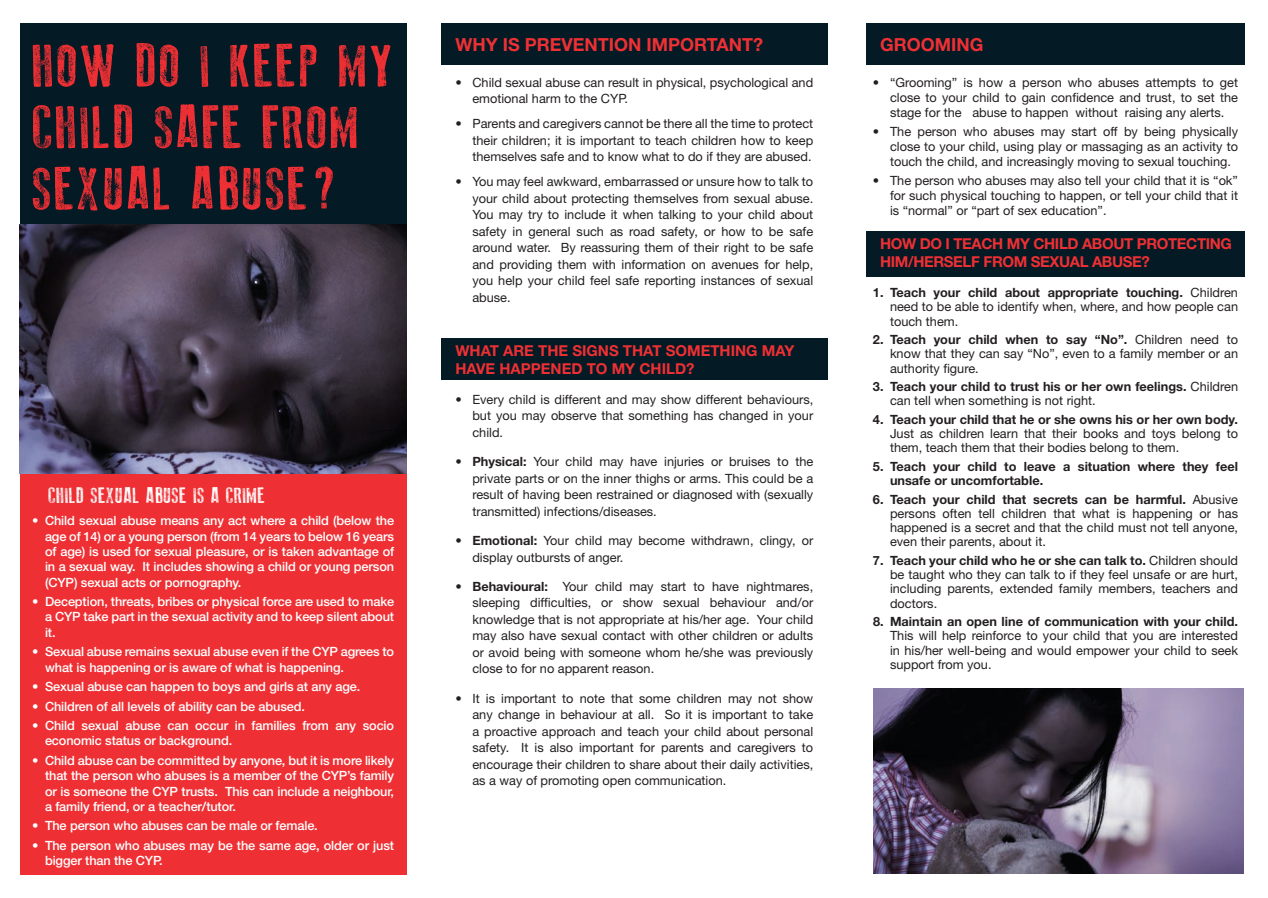
<style>
.page{position:relative;width:1268px;height:898px;background:#fff}
.page>*{position:absolute;margin:0;border:0;box-sizing:border-box;transform-origin:0 0}
.t1{font:60px/61.5px "Old Press";letter-spacing:.04em;color:#ee3034}
.t2{font:21.75px "Old Press";letter-spacing:.025em;color:#fff}
.t3{font:700 18px "Helvetica Neue";color:#ee3034}
.t4{font:700 15px/18px "Helvetica Neue";letter-spacing:-.025em;color:#ee3034}
.t5{font:700 15px/18px "Helvetica Neue";color:#ee3034}
.t6{font:12.75px/16.5px "Helvetica Neue";color:#231f20;text-align:justify}
.t7{font:500 12.75px/15.3px "Helvetica Neue";letter-spacing:-.01em;color:#fff;text-align:justify}
.t8{font:700 12.75px/14.2px "Helvetica Neue";color:#231f20}
.s1{font-weight:400}
.s2{font-weight:700}
</style>
<div class="page">
<div style="left:20px;top:466px;width:386px;height:408px;background:#ee3034"></div>
<div style="left:20px;top:24px;width:386px;height:207px;background:#041a25"></div>
<img style="left:20px;top:225px;width:386px;height:248px">
<div style="left:441px;top:24px;width:387px;height:41px;background:#041a25"></div>
<div style="left:866px;top:24px;width:378px;height:41px;background:#041a25"></div>
<div style="left:441px;top:338px;width:387px;height:42px;background:#041a25"></div>
<div style="left:866px;top:231px;width:378px;height:45px;background:#041a25"></div>
<img style="left:873px;top:688px;width:371px;height:186px">
<h1 class="t1" style="left:33px;top:35px;width:362px">HOW DO I KEEP MY<br>CHILD SAFE FROM<br>SEXUAL ABUSE?</h1>
<h2 class="t2" style="left:48px;top:483px;width:218px">CHILD SEXUAL ABUSE IS A CRIME</h2>
<p class="t7" style="left:45px;top:513px;width:351px;text-indent:-13px"><span class="s1">•</span> Child sexual abuse means any act where a child (below the age of 14) or a young person (from 14 years to below 16 years of age) is used for sexual pleasure, or is taken advantage of in a sexual way. It includes showing a child or young person (CYP) sexual acts or pornography.</p>
<p class="t7" style="left:45px;top:594px;width:351px;text-indent:-13px"><span class="s1">•</span> Deception, threats, bribes or physical force are used to make a CYP take part in the sexual activity and to keep silent about it.</p>
<p class="t7" style="left:45px;top:644px;width:351px;text-indent:-13px"><span class="s1">•</span> Sexual abuse remains sexual abuse even if the CYP agrees to what is happening or is aware of what is happening.</p>
<p class="t7" style="left:32px;top:679px;width:330px"><span class="s1">•</span> Sexual abuse can happen to boys and girls at any age.</p>
<p class="t7" style="left:32px;top:698px;width:274px"><span class="s1">•</span> Children of all levels of ability can be abused.</p>
<p class="t7" style="left:45px;top:718px;width:351px;text-indent:-13px"><span class="s1">•</span> Child sexual abuse can occur in families from any socio economic status or background.</p>
<p class="t7" style="left:45px;top:753px;width:351px;text-indent:-13px"><span class="s1">•</span> Child abuse can be committed by anyone, but it is more likely that the person who abuses is a member of the CYP’s family or is someone the CYP trusts. This can include a neighbour, a family friend, or a teacher/tutor.</p>
<p class="t7" style="left:32px;top:818px;width:287px"><span class="s1">•</span> The person who abuses can be male or female.</p>
<p class="t7" style="left:45px;top:838px;width:351px;text-indent:-13px"><span class="s1">•</span> The person who abuses may be the same age, older or just bigger than the CYP.</p>
<h3 class="t3" style="left:455px;top:34px;width:309px">WHY IS PREVENTION IMPORTANT?</h3>
<h3 class="t3" style="left:880px;top:34px;width:105px">GROOMING</h3>
<p class="t6" style="left:472px;top:74px;width:342px;text-indent:-17px">• Child sexual abuse can result in physical, psychological and emotional harm to the CYP.</p>
<p class="t6" style="left:472px;top:115px;width:342px;text-indent:-17px">• Parents and caregivers cannot be there all the time to protect their children; it is important to teach children how to keep themselves safe and to know what to do if they are abused.</p>
<p class="t6" style="left:472px;top:173px;width:342px;text-indent:-17px">• You may feel awkward, embarrassed or unsure how to talk to your child about protecting themselves from sexual abuse.<br>You may try to include it when talking to your child about safety in general such as road safety, or how to be safe around water. By reassuring them of their right to be safe and providing them with information on avenues for help, you help your child feel safe reporting instances of sexual abuse.</p>
<p class="t5" style="left:455px;top:341px;width:341px">WHAT ARE THE SIGNS THAT SOMETHING MAY<br>HAVE HAPPENED TO MY CHILD?</p>
<p class="t6" style="left:472px;top:391px;width:342px;text-indent:-17px">• Every child is different and may show different behaviours, but you may observe that something has changed in your child.</p>
<p class="t6" style="left:472px;top:453px;width:342px;text-indent:-17px">• <span class="s2">Physical:</span> Your child may have injuries or bruises to the private parts or on the inner thighs or arms. This could be a result of having been restrained or diagnosed with (sexually transmitted) infections/diseases.</p>
<p class="t6" style="left:472px;top:532px;width:342px;text-indent:-17px">• <span class="s2">Emotional:</span> Your child may become withdrawn, clingy, or display outbursts of anger.</p>
<p class="t6" style="left:472px;top:578px;width:342px;text-indent:-17px">• <span class="s2">Behavioural:</span> Your child may start to have nightmares, sleeping difficulties, or show sexual behaviour and/or knowledge that is not appropriate at his/her age. Your child may also have sexual contact with other children or adults or avoid being with someone whom he/she was previously close to for no apparent reason.</p>
<p class="t6" style="left:472px;top:690px;width:342px;text-indent:-17px">• It is important to note that some children may not show any change in behaviour at all. So it is important to take a proactive approach and teach your child about personal safety. It is also important for parents and caregivers to encourage their children to share about their daily activities, as a way of promoting open communication.</p>
<p class="t6" style="left:890px;top:74px;width:350px;line-height:15px;text-indent:-17px">• “Grooming” is how a person who abuses attempts to get close to your child to gain confidence and trust, to set the stage for the abuse to happen without raising any alerts.</p>
<p class="t6" style="left:890px;top:124px;width:350px;line-height:15px;text-indent:-17px">• The person who abuses may start off by being physically close to your child, using play or massaging as an activity to touch the child, and increasingly moving to sexual touching.</p>
<p class="t6" style="left:890px;top:173px;width:349px;line-height:15px;text-indent:-17px">• The person who abuses may also tell your child that it is “ok” for such physical touching to happen, or tell your child that it is “normal” or “part of sex education”.</p>
<p class="t4" style="left:880px;top:234px;width:353px">HOW DO I TEACH MY CHILD ABOUT PROTECTING<br>HIM/HERSELF FROM SEXUAL ABUSE?</p>
<p class="t6" style="left:890px;top:285px;width:350px;line-height:14.2px;text-indent:-17px"><span class="s2">1. Teach your child about appropriate touching.</span> Children need to be able to identify when, where, and how people can touch them.</p>
<p class="t6" style="left:890px;top:332px;width:350px;line-height:14.2px;text-indent:-17px"><span class="s2">2. Teach your child when to say “No”.</span> Children need to know that they can say “No”, even to a family member or an authority figure.</p>
<p class="t8" style="left:890px;top:379px;width:350px;text-indent:-17px">3. Teach your child to trust his or her own feelings. <span class="s1">Children can tell when something is not right.</span></p>
<p class="t8" style="left:873px;top:412px;width:367px">4. Teach your child that he or she owns his or her own body.</p>
<p class="t6" style="left:890px;top:426px;width:349px;line-height:14.2px">Just as children learn that their books and toys belong to them, teach them that their bodies belong to them.</p>
<p class="t8" style="left:890px;top:459px;width:350px;text-indent:-17px">5. Teach your child to leave a situation where they feel unsafe or uncomfortable.</p>
<p class="t6" style="left:890px;top:492px;width:350px;line-height:14.2px;text-indent:-17px"><span class="s2">6. Teach your child that secrets can be harmful.</span> Abusive persons often tell children that what is happening or has happened is a secret and that the child must not tell anyone, even their parents, about it.</p>
<p class="t6" style="left:890px;top:553px;width:350px;line-height:14.2px;text-indent:-17px"><span class="s2">7. Teach your child who he or she can talk to.</span> Children should be taught who they can talk to if they feel unsafe or are hurt, including parents, extended family members, teachers and doctors.</p>
<p class="t8" style="left:873px;top:614px;width:367px">8. Maintain an open line of communication with your child.</p>
<p class="t6" style="left:890px;top:629px;width:350px;line-height:14.2px">This will help reinforce to your child that you are interested in his/her well-being and would empower your child to seek support from you.</p>
</div>
